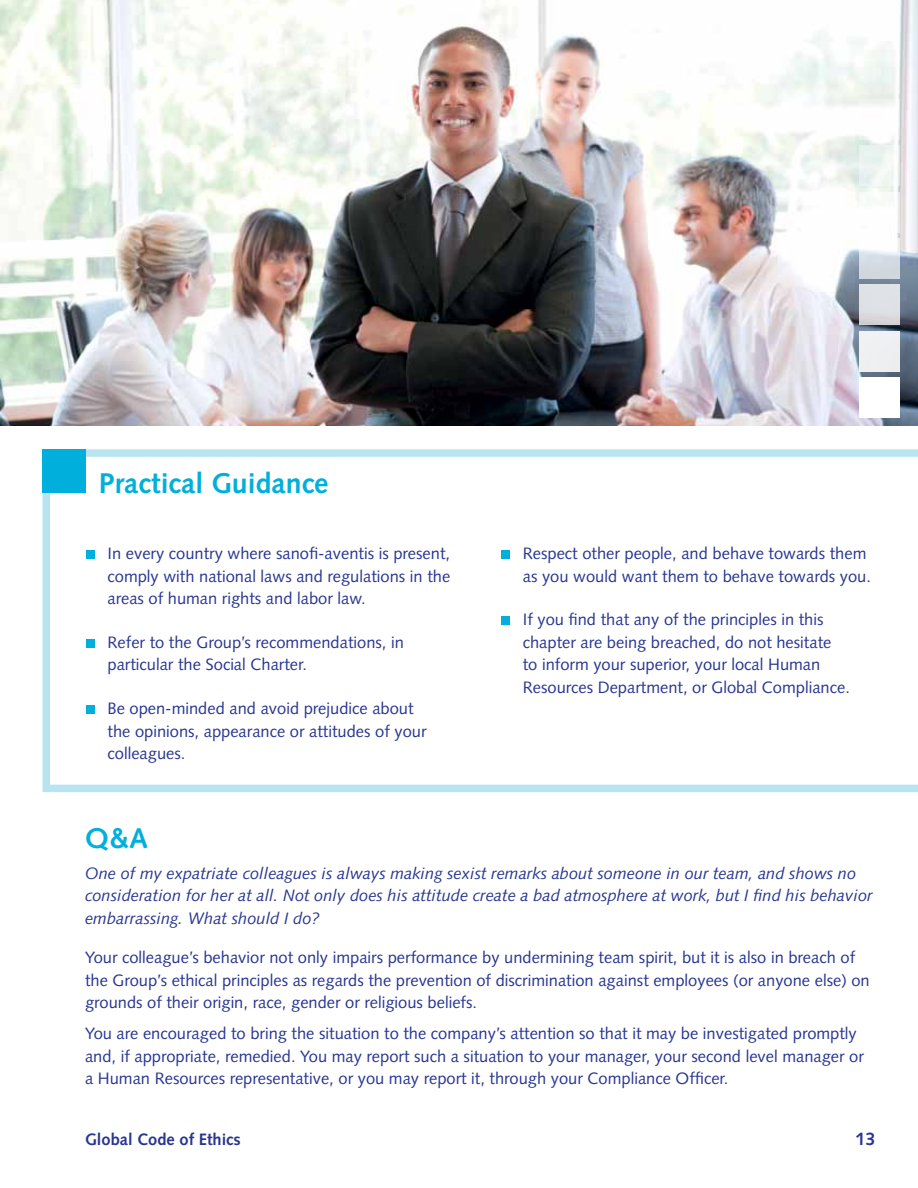
<style>
.page{position:relative;width:918px;height:1188px;background:#fff}
.page>*{position:absolute;margin:0;border:0;box-sizing:border-box;transform-origin:0 0}
.t1{font:700 28.5px "Syntax";color:#00afdb}
.t2{font:700 18px "Syntax";color:#283691}
.t3{font:16.5px/22.5px "Syntax";color:#283691}
.t4{font:italic 16.5px/22.5px "Syntax";color:#283691}
.t5{font:700 16.5px "Syntax";color:#283691}
</style>
<div class="page">
<svg style="left:43px;top:449px;width:875px;height:343px"></svg>
<img style="left:0;top:0;width:918px;height:425px">
<div style="left:43px;top:449px;width:43px;height:44px;background:#00afdb"></div>
<div style="left:860px;top:377px;width:40px;height:41px;background:#fff"></div>
<div style="left:860px;top:331px;width:40px;height:40px;background:#eef0f2"></div>
<div style="left:860px;top:284px;width:40px;height:41px;background:linear-gradient(to bottom,#e2e7ec,#d7d6da)"></div>
<svg style="left:860px;top:238px;width:40px;height:41px;fill:#d6dde5"></svg>
<div style="left:860px;top:192px;width:40px;height:40px;background:#fff"></div>
<div style="left:860px;top:145px;width:40px;height:41px;background:#eef4f1"></div>
<div style="left:860px;top:99px;width:40px;height:41px;background:#fff"></div>
<div style="left:860px;top:53px;width:40px;height:40px;background:#eff7f3"></div>
<div style="left:860px;top:6px;width:40px;height:41px;background:#fff"></div>
<div style="left:86px;top:550px;width:9px;height:9px;background:#00afdb"></div>
<div style="left:86px;top:639px;width:9px;height:9px;background:#00afdb"></div>
<div style="left:86px;top:705px;width:9px;height:9px;background:#00afdb"></div>
<div style="left:502px;top:550px;width:8px;height:9px;background:#00afdb"></div>
<div style="left:502px;top:617px;width:8px;height:8px;background:#00afdb"></div>
<h1 class="t1" style="left:99px;top:467px;width:231px">Practical Guidance</h1>
<p class="t3" style="left:108px;top:542px;width:344px;text-align:justify">In every country where sanofi-aventis is present, comply with national laws and regulations in the areas of human rights and labor law.</p>
<p class="t3" style="left:108px;top:631px;width:298px">Refer to the Group’s recommendations, in particular the Social Charter.</p>
<p class="t3" style="left:108px;top:697px;width:321px">Be open-minded and avoid prejudice about the opinions, appearance or attitudes of your colleagues.</p>
<p class="t3" style="left:523px;top:542px;width:350px">Respect other people, and behave towards them as you would want them to behave towards you.</p>
<p class="t3" style="left:523px;top:608px;width:329px">If you find that any of the principles in this chapter are being breached, do not hesitate to inform your superior, your local Human Resources Department, or Global Compliance.</p>
<h1 class="t1" style="left:85px;top:822px;width:65px">Q&amp;A</h1>
<p class="t4" style="left:85px;top:862px;width:789px">One of my expatriate colleagues is always making sexist remarks about someone in our team, and shows no consideration for her at all. Not only does his attitude create a bad atmosphere at work, but I find his behavior embarrassing. What should I do?</p>
<p class="t3" style="left:85px;top:946px;width:786px">Your colleague’s behavior not only impairs performance by undermining team spirit, but it is also in breach of the Group’s ethical principles as regards the prevention of discrimination against employees (or anyone else) on grounds of their origin, race, gender or religious beliefs.</p>
<p class="t3" style="left:85px;top:1022px;width:780px">You are encouraged to bring the situation to the company’s attention so that it may be investigated promptly and, if appropriate, remedied. You may report such a situation to your manager, your second level manager or a Human Resources representative, or you may report it, through your Compliance Officer.</p>
<p class="t5" style="left:85px;top:1130px;width:157px">Global Code of Ethics</p>
<p class="t2" style="left:855px;top:1129px;width:22px">13</p>
</div>
